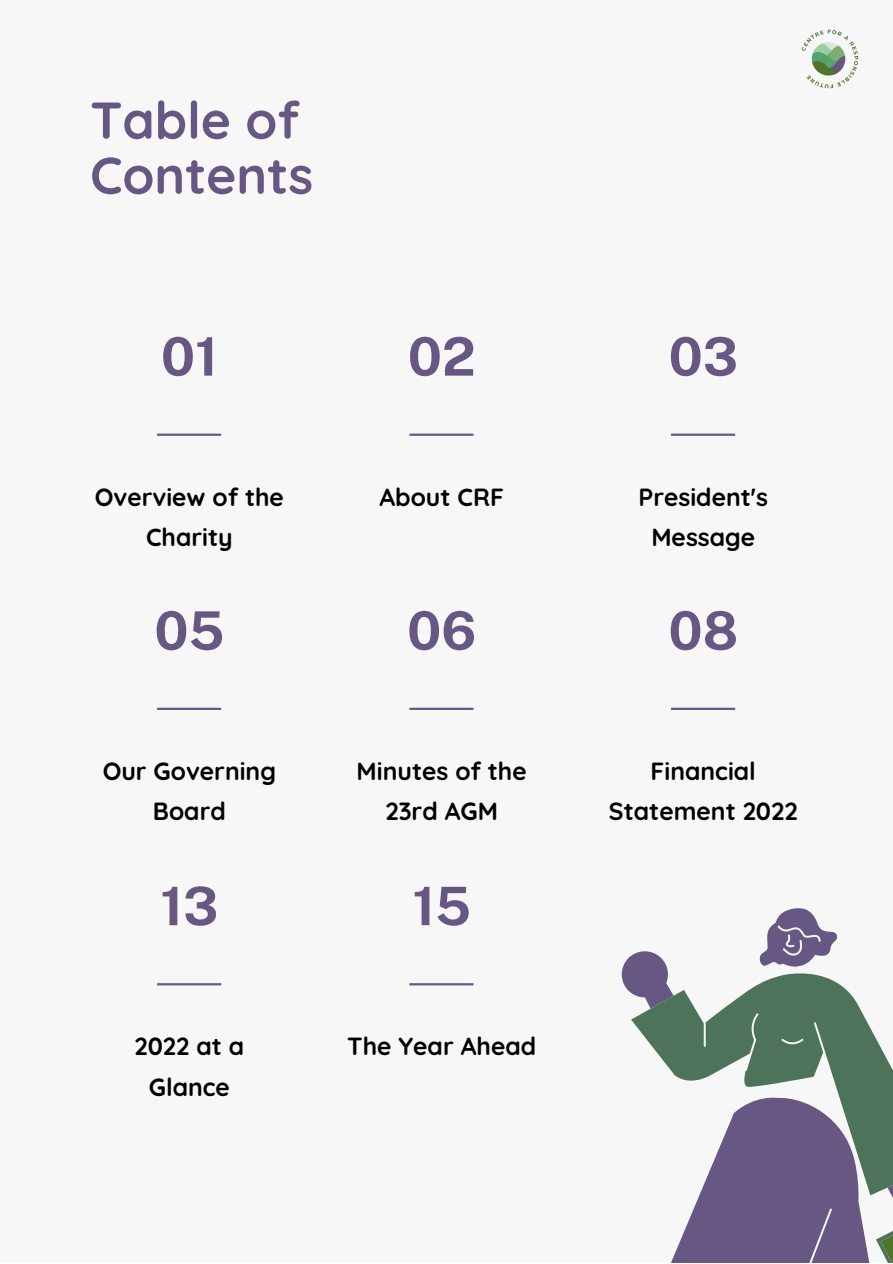
<style>
.page{position:relative;width:893px;height:1264px;background:#fff}
.page>*{position:absolute;margin:0;border:0;box-sizing:border-box;transform-origin:0 0}
.t1{font:700 53.1px "Public Sans";color:#675883}
.t2{font:700 51.75px/55.1px "Quicksand";color:#675883}
.t3{font:700 24.75px/40.5px "Quicksand";color:#000;text-align:center}
</style>
<div class="page">
<div style="left:0;top:0;width:892px;height:1262px;background:#f7f7f7"></div>
<hr style="left:157px;top:433px;width:64px;height:3px;background:#675883">
<hr style="left:157px;top:707px;width:64px;height:3px;background:#675883">
<hr style="left:157px;top:983px;width:64px;height:2px;background:#675883">
<hr style="left:409px;top:433px;width:64px;height:3px;background:#675883">
<hr style="left:409px;top:707px;width:64px;height:3px;background:#675883">
<hr style="left:409px;top:983px;width:64px;height:2px;background:#675883">
<hr style="left:671px;top:433px;width:64px;height:3px;background:#675883">
<hr style="left:671px;top:707px;width:64px;height:3px;background:#675883">
<svg style="left:621px;top:908px;width:271px;height:354px"></svg>
<img style="left:801px;top:29px;width:58px;height:60px">
<h2 class="t2" style="left:90px;top:92px;width:225px">Table of<br>Contents</h2>
<h1 class="t1" style="left:161px;top:325px;width:58px">01</h1>
<p class="t3" style="left:95px;top:476px;width:191px">Overview of the<br>Charity</p>
<h1 class="t1" style="left:154px;top:599px;width:72px">05</h1>
<p class="t3" style="left:103px;top:750px;width:175px">Our Governing<br>Board</p>
<h1 class="t1" style="left:160px;top:874px;width:60px">13</h1>
<p class="t3" style="left:134px;top:1025px;width:111px">2022 at a<br>Glance</p>
<h1 class="t1" style="left:407px;top:325px;width:69px">02</h1>
<p class="t3" style="left:379px;top:476px;width:126px">About CRF</p>
<h1 class="t1" style="left:407px;top:599px;width:71px">06</h1>
<p class="t3" style="left:356px;top:750px;width:172px">Minutes of the<br>23rd AGM</p>
<h1 class="t1" style="left:412px;top:874px;width:60px">15</h1>
<p class="t3" style="left:347px;top:1025px;width:190px">The Year Ahead</p>
<h1 class="t1" style="left:668px;top:325px;width:71px">03</h1>
<p class="t3" style="left:638px;top:476px;width:131px">President's<br>Message</p>
<h1 class="t1" style="left:668px;top:599px;width:71px">08</h1>
<p class="t3" style="left:609px;top:750px;width:190px">Financial<br>Statement 2022</p>
</div>
